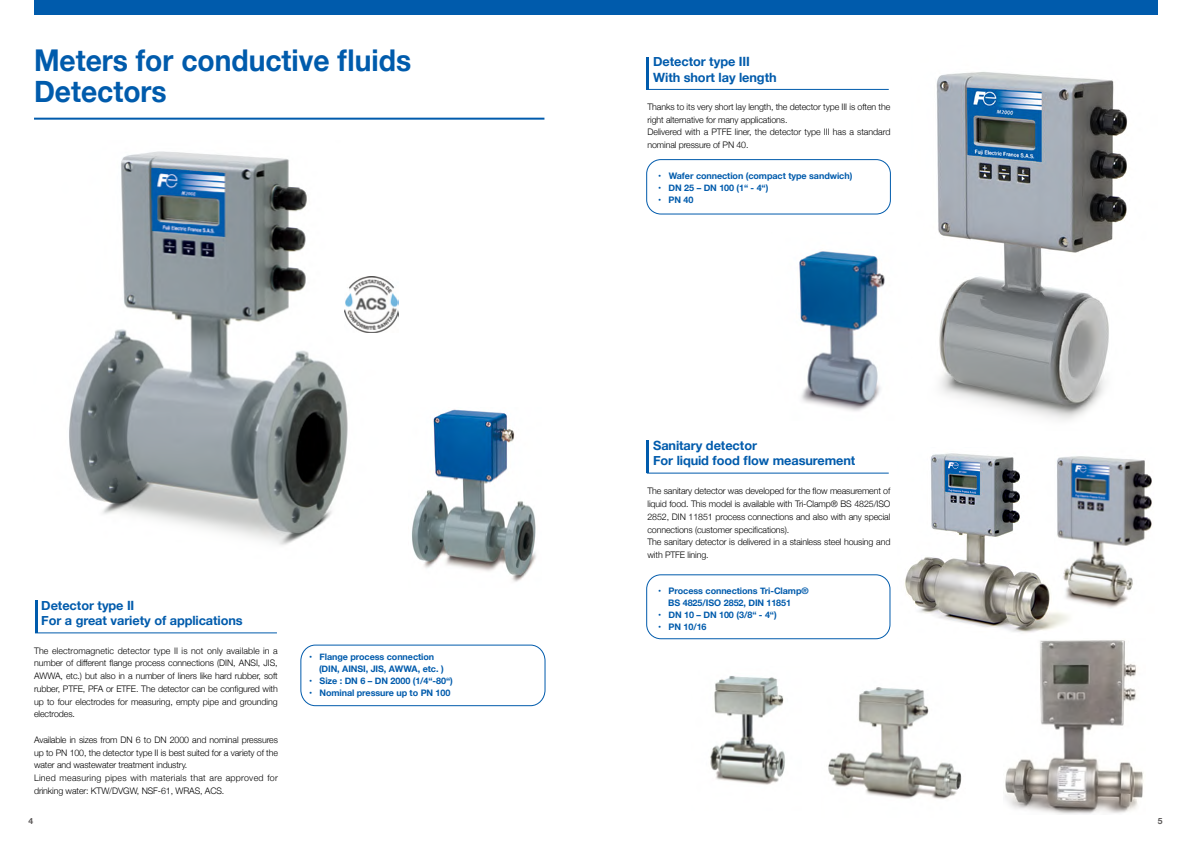
<style>
.page{position:relative;width:1191px;height:842px;background:#fff}
.page>*{position:absolute;margin:0;border:0;box-sizing:border-box;transform-origin:0 0}
.t1{font:700 30px/31px "Helvetica Neue";color:#005bac;scale:.94 1}
.t2{font:700 12.8px/15.6px "Helvetica Neue";letter-spacing:-.005em;color:#005bac}
.t3{font:300 9px/12.8px "Helvetica Neue";letter-spacing:-.01em;color:#000}
.t4{font:700 9px/12px "Helvetica Neue";letter-spacing:-.01em;color:#005bac}
.t5{font:700 8.5px "Helvetica Neue";color:#5a5757}
</style>
<div class="page">
<img style="left:799px;top:251px;width:86px;height:160px">
<hr style="left:647px;top:473px;width:241px;height:1px;background:#005bac">
<hr style="left:646px;top:441px;width:3px;height:32px;background:#005bac">
<img style="left:1005px;top:640px;width:138px;height:174px">
<img style="left:905px;top:453px;width:164px;height:180px">
<img style="left:69px;top:151px;width:330px;height:394px">
<img style="left:411px;top:409px;width:125px;height:173px">
<img style="left:710px;top:676px;width:75px;height:109px">
<img style="left:828px;top:687px;width:134px;height:112px">
<img style="left:936px;top:72px;width:192px;height:348px">
<hr style="left:34px;top:118px;width:510px;height:2px;background:#005bac">
<div style="left:34px;top:0;width:1123px;height:14px;background:#005bac"></div>
<hr style="left:35px;top:633px;width:242px;height:1px;background:#005bac">
<hr style="left:35px;top:600px;width:3px;height:33px;background:#005bac">
<hr style="left:647px;top:89px;width:241px;height:1px;background:#005bac">
<hr style="left:646px;top:57px;width:3px;height:32px;background:#005bac">
<div style="left:646px;top:159px;width:244px;height:55px;border:1px solid #005bac;border-radius:14px"></div>
<div style="left:646px;top:575px;width:244px;height:64px;border:1px solid #005bac;border-radius:14px"></div>
<div style="left:301px;top:645px;width:244px;height:61px;border:1px solid #005bac;border-radius:15px"></div>
<img style="left:1054px;top:453px;width:98px;height:160px">
<img style="left:345px;top:277px;width:53px;height:55px">
<h1 class="t1" style="left:34px;top:46px;width:403px">Meters for conductive fluids<br>Detectors</h1>
<h2 class="t2" style="left:41px;top:597px;width:203px">Detector type II<br>For a great variety of applications</h2>
<p class="t3" style="left:34px;top:643px;width:245px;text-align:justify">The electromagnetic detector type II is not only available in a number of different flange process connections (DIN, ANSI, JIS, AWWA, etc.) but also in a number of liners like hard rubber, soft rubber, PTFE, PFA or ETFE. The detector can be configured with up to four electrodes for measuring, empty pipe and grounding electrodes.</p>
<p class="t3" style="left:34px;top:733px;width:245px">Available in sizes from DN 6 to DN 2000 and nominal pressures up to PN 100, the detector type II is best suited for a variety of the water and wastewater treatment industry.<br>Lined measuring pipes with materials that are approved for drinking water: KTW/DVGW, NSF-61, WRAS, ACS.</p>
<p class="t5" style="left:28px;top:814px;width:6px">4</p>
<p class="t4" style="left:319px;top:651px;width:126px;text-indent:-10px">• Flange process connection (DIN, AINSI, JIS, AWWA, etc. )</p>
<p class="t4" style="left:309px;top:675px;width:145px">• Size : DN 6 – DN 2000 (1/4“-80“)</p>
<p class="t4" style="left:309px;top:687px;width:143px">• Nominal pressure up to PN 100</p>
<h2 class="t2" style="left:653px;top:54px;width:125px">Detector type III<br>With short lay length</h2>
<p class="t3" style="left:647px;top:100px;width:244px">Thanks to its very short lay length, the detector type III is often the right alternative for many applications.<br>Delivered with a PTFE liner, the detector type III has a standard nominal pressure of PN 40.</p>
<p class="t4" style="left:658px;top:170px;width:196px">• Wafer connection (compact type sandwich)</p>
<p class="t4" style="left:658px;top:182px;width:112px">• DN 25 – DN 100 (1“ - 4“)</p>
<p class="t4" style="left:658px;top:194px;width:37px">• PN 40</p>
<h2 class="t2" style="left:653px;top:438px;width:204px">Sanitary detector<br>For liquid food flow measurement</h2>
<p class="t3" style="left:647px;top:484px;width:244px">The sanitary detector was developed for the flow measurement of liquid food. This model is available with Tri-Clamp® BS 4825/ISO 2852, DIN 11851 process connections and also with any special connections (customer specifications).<br>The sanitary detector is delivered in a stainless steel housing and with PTFE lining.</p>
<p class="t4" style="left:668px;top:585px;width:142px;text-indent:-10px">• Process connections Tri-Clamp®<br>BS 4825/ISO 2852, DIN 11851</p>
<p class="t4" style="left:658px;top:609px;width:120px">• DN 10 – DN 100 (3/8“ - 4“)</p>
<p class="t4" style="left:658px;top:621px;width:50px">• PN 10/16</p>
<p class="t5" style="left:1157px;top:814px;width:6px">5</p>
</div>
